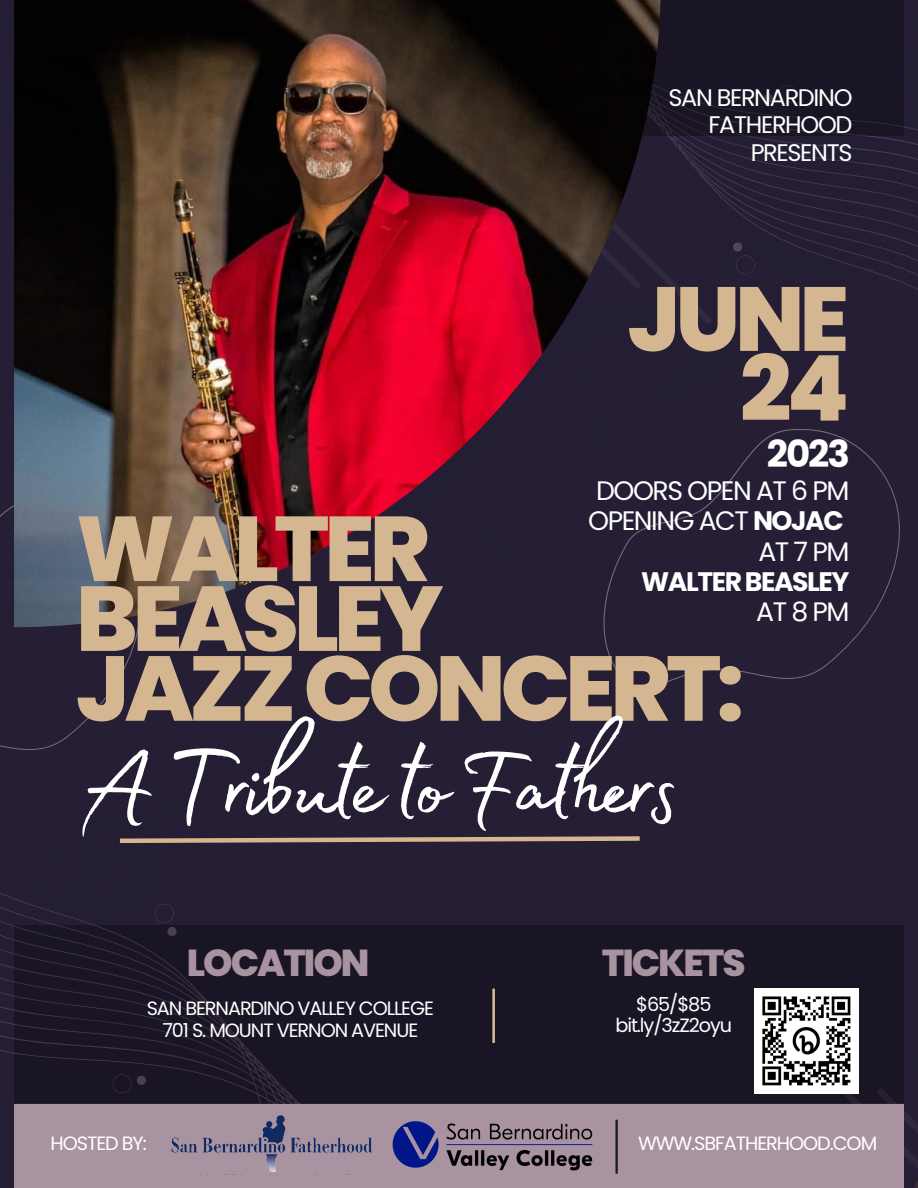
<style>
.page{position:relative;width:918px;height:1188px;background:#251e34}
.page>*{position:absolute;margin:0;border:0;box-sizing:border-box;transform-origin:0 0}
.t1{font:129.45px "Madelyn Fill";letter-spacing:-.055em;color:#fff}
.t2{font:800 91.8px/69.9px "Poppins";letter-spacing:-.055em;color:#d4b791}
.t3{font:800 90.75px/69.8px "Poppins";letter-spacing:-.055em;color:#d4b791;text-align:right}
.t4{font:800 37.5px "Poppins";letter-spacing:-.055em;color:#aa93a1}
.t5{font:700 37.2px "Poppins";color:#fff}
.t6{font:26.7px/30.3px "Poppins";letter-spacing:-.055em;color:#fff;text-align:right}
.t7{font:700 26.7px "Poppins";letter-spacing:-.055em;color:#fff}
.t8{font:24px/27.5px "Poppins";letter-spacing:-.055em;color:#fff;text-align:right}
.t9{font:19.2px/22.2px "Poppins";letter-spacing:-.055em;color:#fff;text-align:center}
.s1{font-weight:700}
</style>
<div class="page">
<div style="left:14px;top:1104px;width:890px;height:84px;background:#aa93a1"></div>
<div style="left:14px;top:926px;width:890px;height:177px;background:#1a1525"></div>
<svg style="left:0;top:875px;width:305px;height:234px"></svg>
<svg style="left:661px;top:70px;width:257px;height:233px;background:#261f35"></svg>
<div style="left:14px;top:0;width:890px;height:135px;background:#1a1525"></div>
<div style="left:555px;top:393px;width:363px;height:373px;background:#251e34"></div>
<div style="left:0;top:464px;width:199px;height:373px;background:#251e34"></div>
<img style="left:14px;top:0;width:647px;height:627px">
<svg style="left:806px;top:1053px;width:112px;height:135px"></svg>
<img style="left:171px;top:1116px;width:202px;height:57px">
<svg style="left:115px;top:834px;width:529px;height:11px;background:#6b5b59"></svg>
<img style="left:754px;top:988px;width:105px;height:105px">
<img style="left:392px;top:1121px;width:201px;height:49px">
<hr style="left:493px;top:989px;width:2px;height:54px;background:#d4b791">
<hr style="left:615px;top:1120px;width:3px;height:54px;background:#191919">
<p class="t8" style="left:668px;top:84px;width:186px">SAN BERNARDINO<br>FATHERHOOD<br>PRESENTS</p>
<h3 class="t3" style="left:628px;top:284px;width:223px">JUNE<br>24</h3>
<h3 class="t5" style="left:767px;top:428px;width:85px">2023</h3>
<h3 class="t6" style="left:588px;top:475px;width:263px">DOORS OPEN AT 6 PM<br>OPENING ACT <span class="s1">NOJAC<br></span>AT7PM</h3>
<h3 class="t7" style="left:641px;top:563px;width:210px">WALTER BEASLEY</h3>
<h3 class="t6" style="left:756px;top:597px;width:95px">AT8PM</h3>
<h2 class="t2" style="left:76px;top:514px;width:670px">WALTER<br>BEASLEY<br>JAZZCONCERT:</h2>
<h1 class="t1" style="left:76px;top:689px;width:605px">ATributetoFathers</h1>
<h3 class="t4" style="left:187px;top:937px;width:184px">LOCATION</h3>
<h3 class="t4" style="left:602px;top:937px;width:145px">TICKETS</h3>
<p class="t9" style="left:147px;top:997px;width:289px">SAN BERNARDINO VALLEY COLLEGE<br>701 S. MOUNT VERNON AVENUE</p>
<p class="t9" style="left:615px;top:994px;width:118px;line-height:21.3px">$65/$85 bit.ly/3zZ2oyu</p>
<p class="t9" style="left:50px;top:1133px;width:98px">HOSTED BY:</p>
<p class="t9" style="left:638px;top:1133px;width:241px">WWW.SBFATHERHOOD.COM</p>
</div>
